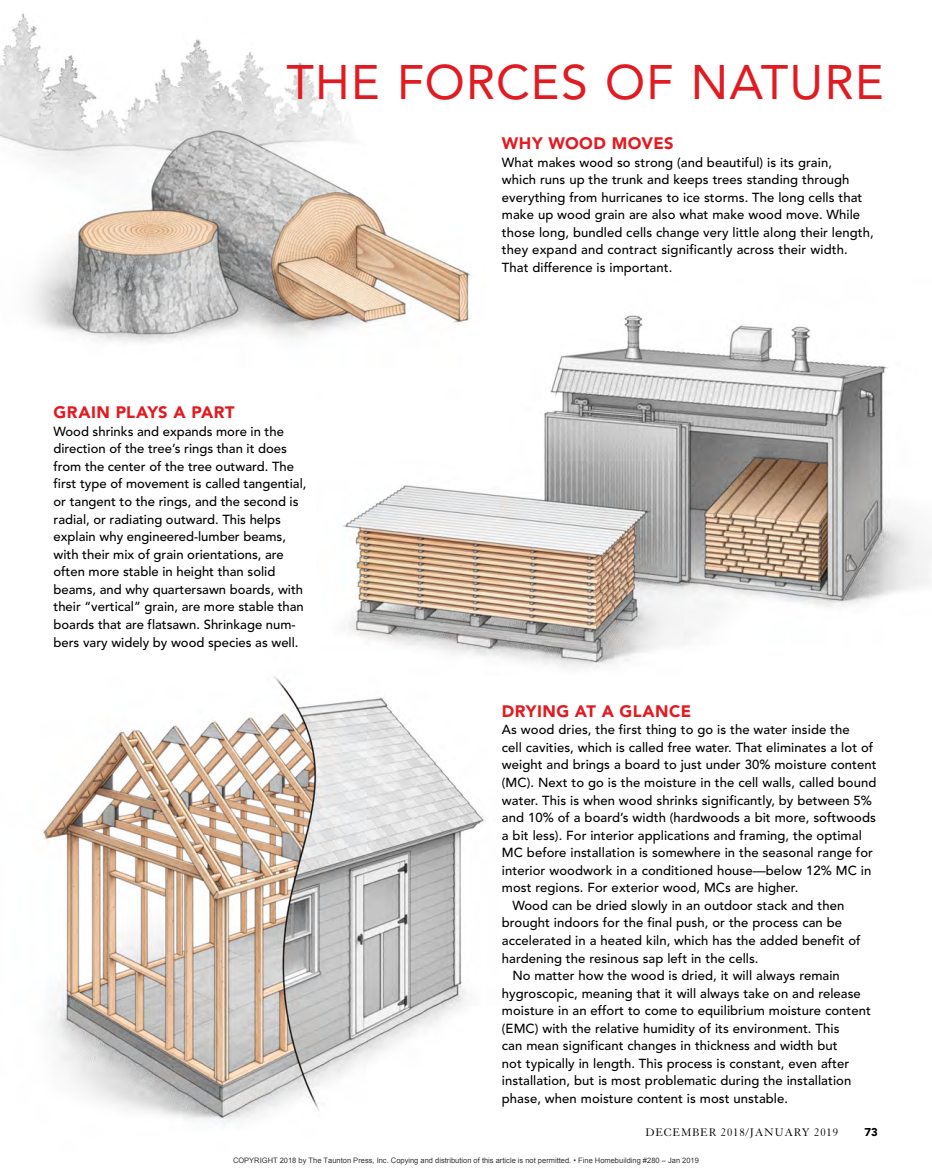
<style>
.page{position:relative;width:932px;height:1175px;background:#fff}
.page>*{position:absolute;margin:0;border:0;box-sizing:border-box;transform-origin:0 0}
.t1{font:48px "Avenir LT Std";letter-spacing:.03em;color:#e11b22}
.t2{font:900 16.5px "Avenir LT Std";letter-spacing:.025em;color:#e11b22}
.t3{font:500 13.05px/17.5px "Avenir LT Std";letter-spacing:.005em;color:#000}
.t4{font:12px "Granjon LT Std";letter-spacing:.07em;color:#000}
.t5{font:900 11.25px "Avenir LT Std";color:#000}
.t6{font:7.5px "Arial";color:rgb(0 0 0/.8)}
</style>
<div class="page">
<img style="left:42px;top:676px;width:442px;height:447px">
<img style="left:342px;top:315px;width:590px;height:354px">
<img style="left:0;top:13px;width:485px;height:374px">
<p class="t1" style="left:286px;top:54px;width:598px">THE FORCES OF NATURE</p>
<p class="t2" style="left:54px;top:402px;width:182px">GRAIN PLAYS A PART</p>
<p class="t3" style="left:54px;top:423px;width:254px">Wood shrinks and expands more in the direction of the tree’s rings than it does from the center of the tree outward. The first type of movement is called tangential, or tangent to the rings, and the second is radial, or radiating outward. This helps explain why engineered-lumber beams, with their mix of grain orientations, are often more stable in height than solid beams, and why quartersawn boards, with their “vertical” grain, are more stable than boards that are flatsawn. Shrinkage num&shy;bers vary widely by wood species as well.</p>
<p class="t2" style="left:502px;top:133px;width:173px">WHY WOOD MOVES</p>
<p class="t3" style="left:502px;top:154px;width:373px">What makes wood so strong (and beautiful) is its grain,<br>which runs up the trunk and keeps trees standing through everything from hurricanes to ice storms. The long cells that make up wood grain are also what make wood move. While those long, bundled cells change very little along their length, they expand and contract significantly across their width.<br>That difference is important.</p>
<p class="t2" style="left:502px;top:701px;width:191px">DRYING AT A GLANCE</p>
<p class="t3" style="left:502px;top:721px;width:349px">As wood dries, the first thing to go is the water inside the</p>
<p class="t3" style="left:502px;top:739px;width:373px">cell cavities, which is called free water. That eliminates a lot of</p>
<p class="t3" style="left:502px;top:756px;width:376px">weight and brings a board to just under 30% moisture content</p>
<p class="t3" style="left:502px;top:774px;width:376px">(MC). Next to go is the moisture in the cell walls, called bound</p>
<p class="t3" style="left:502px;top:791px;width:371px">water. This is when wood shrinks significantly, by between 5%</p>
<p class="t3" style="left:502px;top:809px;width:375px">and 10% of a board’s width (hardwoods a bit more, softwoods</p>
<p class="t3" style="left:502px;top:826px;width:361px">a bit less). For interior applications and framing, the optimal</p>
<p class="t3" style="left:502px;top:844px;width:372px">MC before installation is somewhere in the seasonal range for</p>
<p class="t3" style="left:502px;top:861px;width:371px">interior woodwork in a conditioned house—below 12% MC in</p>
<p class="t3" style="left:502px;top:879px;width:298px">most regions. For exterior wood, MCs are higher.</p>
<p class="t3" style="left:512px;top:897px;width:333px">Wood can be dried slowly in an outdoor stack and then</p>
<p class="t3" style="left:502px;top:914px;width:341px">brought indoors for the final push, or the process can be</p>
<p class="t3" style="left:502px;top:932px;width:360px">accelerated in a heated kiln, which has the added benefit of</p>
<p class="t3" style="left:502px;top:949px;width:258px">hardening the resinous sap left in the cells.</p>
<p class="t3" style="left:512px;top:967px;width:329px">No matter how the wood is dried, it will always remain</p>
<p class="t3" style="left:502px;top:984px;width:360px">hygroscopic, meaning that it will always take on and release</p>
<p class="t3" style="left:502px;top:1002px;width:370px">moisture in an effort to come to equilibrium moisture content</p>
<p class="t3" style="left:502px;top:1019px;width:339px">(EMC) with the relative humidity of its environment. This</p>
<p class="t3" style="left:502px;top:1037px;width:337px">can mean significant changes in thickness and width but</p>
<p class="t3" style="left:502px;top:1054px;width:349px">not typically in length. This process is constant, even after</p>
<p class="t3" style="left:502px;top:1072px;width:351px">installation, but is most problematic during the installation</p>
<p class="t3" style="left:502px;top:1090px;width:287px">phase, when moisture content is most unstable.</p>
<p class="t4" style="left:645px;top:1126px;width:37px">DECEMBER</p>
<p class="t4" style="left:720px;top:1126px;width:45px">2018/JANUAR</p>
<p class="t4" style="left:801px;top:1126px;width:38px">Y 2019</p>
<p class="t5" style="left:864px;top:1125px;width:15px">73</p>
<p class="t6" style="left:233px;top:1155px;width:467px">COPYRIGHT 2018 by The Taunton Press, Inc. Copying and distribution of this article is not permitted. • Fine Homebuilding #280 – Jan 2019</p>
</div>
